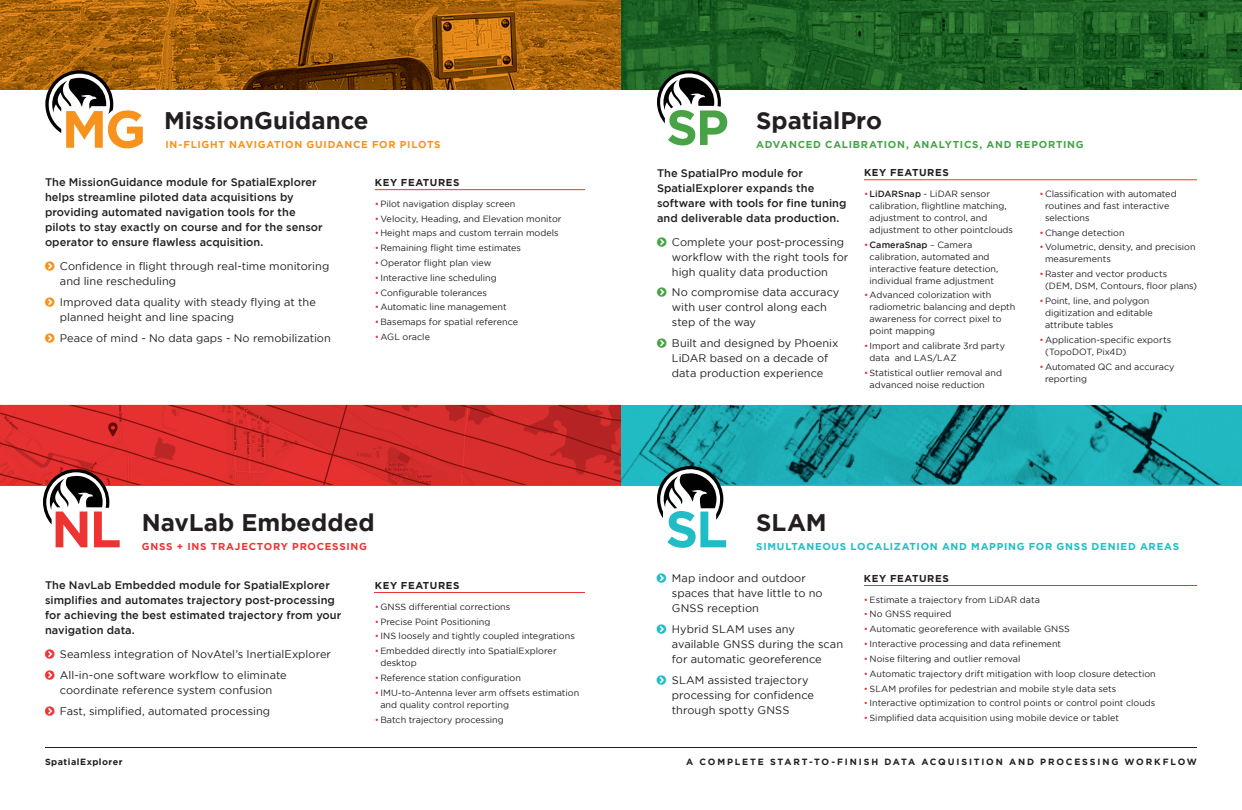
<style>
.page{position:relative;width:1242px;height:810px;background:#fff}
.page>*{position:absolute;margin:0;border:0;box-sizing:border-box;transform-origin:0 0}
.t1{font:700 51.2px "Gotham HTF";color:#21bdc6}
.t2{font:700 24px "Gotham HTF";color:#231f20}
.t3{font:11px/15px "Gotham HTF";color:#231f20}
.t4{font:500 11px/15px "Gotham HTF";letter-spacing:.005em;color:#231f20}
.t5{font:700 10px "Gotham HTF";letter-spacing:.075em;color:#21bdc6}
.t6{font:700 10px "Gotham HTF";letter-spacing:.055em;color:#231f20}
.t7{font:700 10px "Gotham HTF";letter-spacing:.07em;color:#48a347}
.t8{font:700 10px "Gotham HTF";letter-spacing:.07em;color:#f7931d}
.t9{font:700 10px "Gotham HTF";letter-spacing:.075em;color:#ee3433}
.t10{font:9px/12px "Gotham HTF";color:#231f20}
.t11{font:700 9px "Gotham HTF";letter-spacing:.2em;color:#231f20}
.t12{font:700 9px "Gotham HTF";letter-spacing:.055em;color:#231f20}
.s1{color:#ee3433}
.s2{font-weight:500}
</style>
<div class="page">
<hr style="left:375px;top:189px;width:210px;height:1px;background:#ee3433">
<hr style="left:375px;top:592px;width:210px;height:1px;background:#ee3433">
<hr style="left:864px;top:179px;width:333px;height:1px;background:#ee3433">
<hr style="left:864px;top:585px;width:333px;height:1px;background:#ee3433">
<hr style="left:45px;top:747px;width:1152px;height:1px;background:#231f20">
<img style="left:0;top:0;width:1034px;height:90px">
<img style="left:0;top:405px;width:816px;height:80px">
<hr style="left:621px;top:485px;width:621px;height:1px;background:#23bdc6">
<img style="left:816px;top:405px;width:142px;height:80px">
<img style="left:958px;top:405px;width:178px;height:80px">
<img style="left:744px;top:466px;width:90px;height:19px">
<img style="left:1136px;top:405px;width:106px;height:80px">
<img style="left:910px;top:471px;width:66px;height:14px">
<img style="left:1076px;top:469px;width:77px;height:16px">
<img style="left:1034px;top:0;width:208px;height:90px">
<svg style="left:45px;top:70px;width:98px;height:78px"></svg>
<svg style="left:657px;top:70px;width:70px;height:75px"></svg>
<svg style="left:657px;top:466px;width:66px;height:54px"></svg>
<svg style="left:43px;top:469px;width:77px;height:78px"></svg>
<h2 class="t2" style="left:164px;top:106px;width:206px">MissionGuidance</h2>
<p class="t8" style="left:165px;top:138px;width:277px">IN-FLIGHT NAVIGATION GUIDANCE FOR PILOTS</p>
<p class="t4" style="left:45px;top:175px;width:279px">The MissionGuidance module for SpatialExplorer helps streamline piloted data acquisitions by providing automated navigation tools for the pilots to stay exactly on course and for the sensor operator to ensure flawless acquisition.</p>
<p class="t3" style="left:60px;top:259px;width:271px">Confidence in flight through real-time monitoring and line rescheduling</p>
<p class="t3" style="left:60px;top:295px;width:257px">Improved data quality with steady flying at the planned height and line spacing</p>
<p class="t3" style="left:60px;top:330px;width:272px">Peace of mind - No data gaps - No remobilization</p>
<p class="t6" style="left:375px;top:176px;width:86px">KEY FEATURES</p>
<p class="t10" style="left:375px;top:197px;width:142px"><span class="s1">•</span> Pilot navigation display screen</p>
<p class="t10" style="left:375px;top:212px;width:188px"><span class="s1">•</span> Velocity, Heading, and Elevation monitor</p>
<p class="t10" style="left:375px;top:227px;width:185px"><span class="s1">•</span> Height maps and custom terrain models</p>
<p class="t10" style="left:375px;top:242px;width:148px"><span class="s1">•</span> Remaining flight time estimates</p>
<p class="t10" style="left:375px;top:257px;width:118px"><span class="s1">•</span> Operator flight plan view</p>
<p class="t10" style="left:375px;top:272px;width:123px"><span class="s1">•</span> Interactive line scheduling</p>
<p class="t10" style="left:375px;top:286px;width:114px"><span class="s1">•</span> Configurable tolerances</p>
<p class="t10" style="left:375px;top:301px;width:133px"><span class="s1">•</span> Automatic line management</p>
<p class="t10" style="left:375px;top:316px;width:145px"><span class="s1">•</span> Basemaps for spatial reference</p>
<p class="t10" style="left:375px;top:331px;width:57px"><span class="s1">•</span> AGL oracle</p>
<h2 class="t2" style="left:142px;top:508px;width:234px">NavLab Embedded</h2>
<p class="t9" style="left:142px;top:540px;width:227px">GNSS + INS TRAJECTORY PROCESSING</p>
<p class="t4" style="left:45px;top:578px;width:298px">The NavLab Embedded module for SpatialExplorer simplifies and automates trajectory post-processing for achieving the best estimated trajectory from your navigation data.</p>
<p class="t3" style="left:60px;top:644px;width:273px;line-height:20.7px">Seamless integration of NovAtel’s InertialExplorer<br>All-in-one software workflow to eliminate</p>
<p class="t3" style="left:60px;top:680px;width:214px;line-height:20.7px">coordinate reference system confusion<br>Fast, simplified, automated processing</p>
<p class="t6" style="left:375px;top:579px;width:86px">KEY FEATURES</p>
<p class="t10" style="left:375px;top:600px;width:137px"><span class="s1">•</span> GNSS differential corrections</p>
<p class="t10" style="left:375px;top:615px;width:117px"><span class="s1">•</span> Precise Point Positioning</p>
<p class="t10" style="left:375px;top:630px;width:202px"><span class="s1">•</span> INS loosely and tightly coupled integrations</p>
<p class="t10" style="left:380px;top:645px;width:178px;text-indent:-6px"><span class="s1">•</span> Embedded directly into SpatialExplorer desktop</p>
<p class="t10" style="left:375px;top:672px;width:148px"><span class="s1">•</span> Reference station configuration</p>
<p class="t10" style="left:380px;top:687px;width:200px;text-indent:-6px"><span class="s1">•</span> IMU-to-Antenna lever arm offsets estimation and quality control reporting</p>
<p class="t10" style="left:375px;top:713px;width:130px"><span class="s1">•</span> Batch trajectory processing</p>
<h2 class="t2" style="left:756px;top:106px;width:127px">SpatialPro</h2>
<p class="t7" style="left:756px;top:138px;width:329px">ADVANCED CALIBRATION, ANALYTICS, AND REPORTING</p>
<p class="t4" style="left:657px;top:165px;width:191px">The SpatialPro module for<br>SpatialExplorer expands the software with tools for fine tuning and deliverable data production.</p>
<p class="t3" style="left:672px;top:234px;width:178px">Complete your post-processing workflow with the right tools for high quality data production</p>
<p class="t3" style="left:672px;top:285px;width:169px">No compromise data accuracy with user control along each step of the way</p>
<p class="t3" style="left:672px;top:335px;width:168px">Built and designed by Phoenix<br>LiDAR based on a decade of data production experience</p>
<p class="t6" style="left:864px;top:166px;width:86px">KEY FEATURES</p>
<p class="t10" style="left:870px;top:187px;width:145px;text-indent:-6px"><span class="s1">•</span> <span class="s2">LiDARSnap</span> - LiDAR sensor calibration, flightline matching, adjustment to control, and adjustment to other pointclouds</p>
<p class="t10" style="left:870px;top:238px;width:130px;text-indent:-6px"><span class="s1">•</span> <span class="s2">CameraSnap</span> – Camera calibration, automated and interactive feature detection, individual frame adjustment</p>
<p class="t10" style="left:870px;top:289px;width:147px;text-indent:-6px"><span class="s1">•</span> Advanced colorization with radiometric balancing and depth awareness for correct pixel to point mapping</p>
<p class="t10" style="left:870px;top:340px;width:137px;text-indent:-6px"><span class="s1">•</span> Import and calibrate 3rd party data and LAS/LAZ</p>
<p class="t10" style="left:870px;top:367px;width:134px;text-indent:-6px"><span class="s1">•</span> Statistical outlier removal and advanced noise reduction</p>
<p class="t10" style="left:1045px;top:187px;width:133px;text-indent:-6px"><span class="s1">•</span> Classification with automated routines and fast interactive selections</p>
<p class="t10" style="left:1040px;top:226px;width:87px"><span class="s1">•</span> Change detection</p>
<p class="t10" style="left:1045px;top:241px;width:152px;text-indent:-6px"><span class="s1">•</span> Volumetric, density, and precision measurements</p>
<p class="t10" style="left:1045px;top:268px;width:153px;text-indent:-6px"><span class="s1">•</span> Raster and vector products<br>(DEM, DSM, Contours, floor plans)</p>
<p class="t10" style="left:1045px;top:295px;width:109px;text-indent:-6px"><span class="s1">•</span> Point, line, and polygon digitization and editable attribute tables</p>
<p class="t10" style="left:1045px;top:334px;width:128px;text-indent:-6px"><span class="s1">•</span> Application-specific exports (TopoDOT, Pix4D)</p>
<p class="t10" style="left:1045px;top:360px;width:131px;text-indent:-6px"><span class="s1">•</span> Automated QC and accuracy reporting</p>
<h1 class="t1" style="left:665px;top:500px;width:64px">SL</h1>
<h2 class="t2" style="left:756px;top:508px;width:72px">SLAM</h2>
<p class="t5" style="left:756px;top:540px;width:425px">SIMULTANEOUS LOCALIZATION AND MAPPING FOR GNSS DENIED AREAS</p>
<p class="t3" style="left:672px;top:571px;width:152px">Map indoor and outdoor spaces that have little to no<br>GNSS reception</p>
<p class="t3" style="left:672px;top:621px;width:173px">Hybrid SLAM uses any available GNSS during the scan for automatic georeference</p>
<p class="t3" style="left:672px;top:672px;width:144px">SLAM assisted trajectory processing for confidence through spotty GNSS</p>
<p class="t6" style="left:864px;top:572px;width:86px">KEY FEATURES</p>
<p class="t10" style="left:864px;top:593px;width:177px"><span class="s1">•</span> Estimate a trajectory from LiDAR data</p>
<p class="t10" style="left:864px;top:608px;width:89px"><span class="s1">•</span> No GNSS required</p>
<p class="t10" style="left:864px;top:623px;width:208px"><span class="s1">•</span> Automatic georeference with available GNSS</p>
<p class="t10" style="left:864px;top:638px;width:199px"><span class="s1">•</span> Interactive processing and data refinement</p>
<p class="t10" style="left:864px;top:653px;width:158px"><span class="s1">•</span> Noise filtering and outlier removal</p>
<p class="t10" style="left:864px;top:667px;width:293px"><span class="s1">•</span> Automatic trajectory drift mitigation with loop closure detection</p>
<p class="t10" style="left:864px;top:682px;width:254px"><span class="s1">•</span> SLAM profiles for pedestrian and mobile style data sets</p>
<p class="t10" style="left:864px;top:697px;width:293px"><span class="s1">•</span> Interactive optimization to control points or control point clouds</p>
<p class="t10" style="left:864px;top:712px;width:257px"><span class="s1">•</span> Simplified data acquisition using mobile device or tablet</p>
<p class="t12" style="left:45px;top:757px;width:79px">SpatialExplorer</p>
<p class="t11" style="left:686px;top:757px;width:512px">A COMPLETE START-TO-FINISH DATA ACQUISITION AND PROCESSING WORKFLOW</p>
</div>
